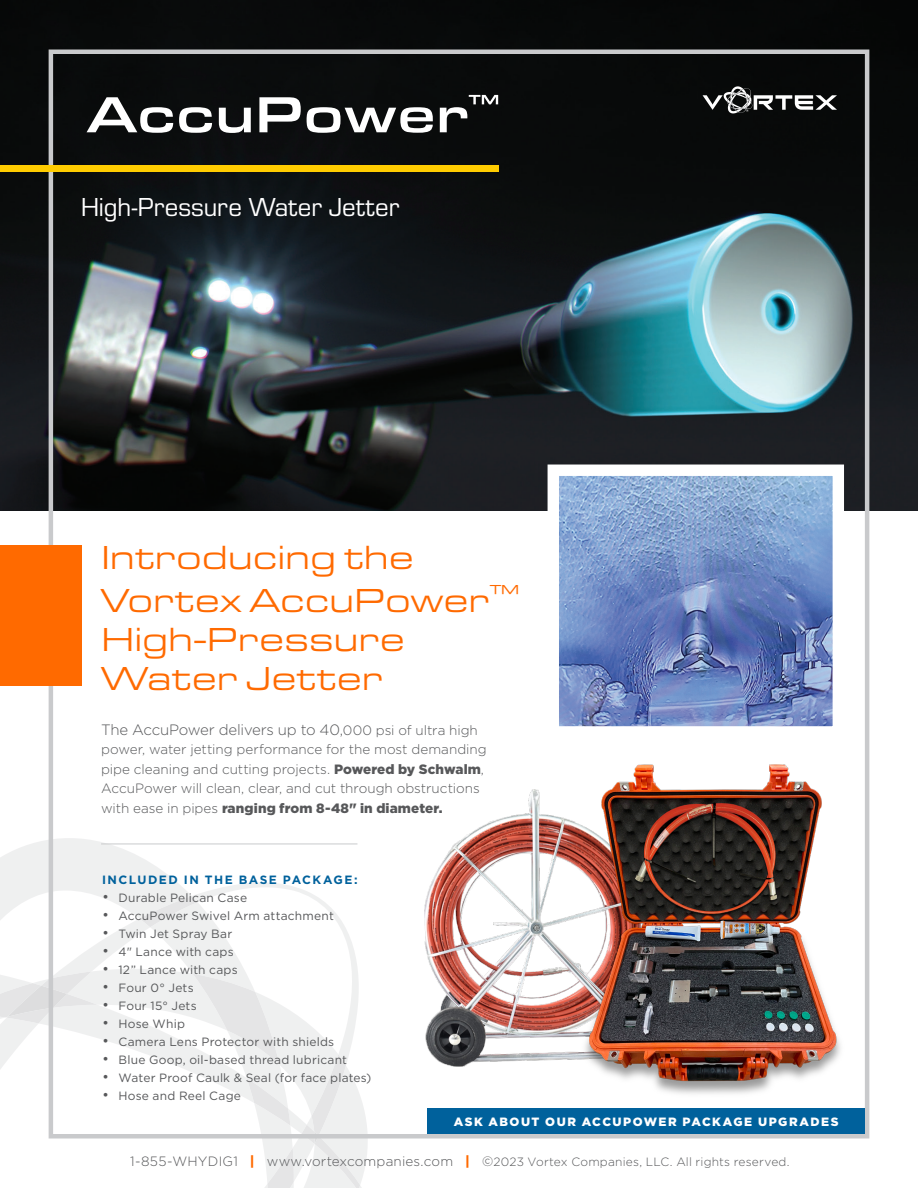
<style>
.page{position:relative;width:918px;height:1188px;background:#fff}
.page>*{position:absolute;margin:0;border:0;box-sizing:border-box;transform-origin:0 0}
.Project_Orange_Headl{font:34.5px/43.2px "Eurostile Ext";color:#ff6a00}
.t1{font:27px "Eurostile";color:#fff}
.Project_Orange_Headl-2{font:300 15px "Gotham";letter-spacing:-.02em;color:#57585a}
.Project_Orange_Headl-3{font:300 13.5px/19.5px "Gotham";color:#57585a}
.t2{font:12px "Gotham";letter-spacing:.015em;color:#57585a}
.t3{font:300 12px "Gotham";letter-spacing:.015em;color:#57585a}
.Copy{font:900 12px "Gotham";letter-spacing:.125em;color:#fff}
.Copy-2{font:700 12px "Gotham";letter-spacing:.125em;color:#00619c}
.s1{font-size:13.5px}
.s2{font-weight:900}
.s3{font-weight:300;font-size:15px}
.s4{font-weight:900;font-size:13.5px;color:#ff6a00}
</style>
<div class="page">
<svg style="left:0;top:840px;width:46px;height:80px;fill:#eff0f0"></svg>
<svg style="left:293px;top:1141px;width:75px;height:47px"></svg>
<svg style="left:0;top:975px;width:293px;height:213px"></svg>
<img style="left:0;top:0;width:918px;height:511px">
<img style="left:46px;top:47px;width:826px;height:1094px">
<svg style="left:703px;top:86px;width:134px;height:27px"></svg>
<div style="left:0;top:545px;width:82px;height:141px;background:#ff6a00"></div>
<div style="left:0;top:165px;width:498px;height:7px;background:#fc0"></div>
<div style="left:427px;top:1108px;width:438px;height:26px;background:#00619c"></div>
<p class="t1" style="left:81px;top:189px;width:320px">High-Pressure Water Jetter</p>
<p class="Project_Orange_Headl" style="left:101px;top:533px;width:420px">Introducing the<br>Vortex AccuPower<sup>™</sup></p>
<p class="Project_Orange_Headl" style="left:101px;top:618px;width:305px;line-height:39px">High-Pressure<br>Water Jetter</p>
<p class="Project_Orange_Headl-2" style="left:101px;top:721px;width:378px">The AccuPower delivers up to 40,<span class="s1">000 psi of ultra high</span></p>
<p class="Project_Orange_Headl-3" style="left:101px;top:740px;width:387px">power, water jetting performance for the most demanding pipe cleaning and cutting projects. <span class="s2">Powered by Schwalm</span>, AccuPower will clean, clear, and cut through obstructions with ease in pipes <span class="s2">ranging from 8-48" in diameter.</span></p>
<p class="Copy-2" style="left:102px;top:872px;width:257px">INCLUDED IN THE BASE PACKAGE:</p>
<p class="t2" style="left:102px;top:890px;width:147px"><span class="s3">•</span> Durable Pelican Case</p>
<p class="t2" style="left:102px;top:908px;width:233px"><span class="s3">•</span> AccuPower Swivel Arm attachment</p>
<p class="t2" style="left:102px;top:926px;width:132px"><span class="s3">•</span> Twin Jet Spray Bar</p>
<p class="t2" style="left:102px;top:944px;width:133px"><span class="s3">•</span> 4" Lance with caps</p>
<p class="t2" style="left:102px;top:962px;width:137px"><span class="s3">•</span> 12” Lance with caps</p>
<p class="t2" style="left:102px;top:980px;width:93px"><span class="s3">•</span> Four 0° Jets</p>
<p class="t2" style="left:102px;top:998px;width:96px"><span class="s3">•</span> Four 15° Jets</p>
<p class="t2" style="left:102px;top:1016px;width:84px"><span class="s3">•</span> Hose Whip</p>
<p class="t2" style="left:102px;top:1034px;width:234px"><span class="s3">•</span> Camera Lens Protector with shields</p>
<p class="t2" style="left:102px;top:1052px;width:247px"><span class="s3">•</span> Blue Goop, oil-based thread lubricant</p>
<p class="t2" style="left:102px;top:1070px;width:271px"><span class="s3">•</span> Water Proof Caulk &amp; Seal (for face plates)</p>
<p class="t2" style="left:102px;top:1088px;width:140px"><span class="s3">•</span> Hose and Reel Cage</p>
<p class="Copy" style="left:454px;top:1113px;width:386px">ASK ABOUT OUR ACCUPOWER PACKAGE UPGRADES</p>
<p class="t3" style="left:130px;top:1156px;width:661px"><span class="s1">1-855-WHYDIG1</span> <span class="s4">|</span> <span class="s1">www.vortexcompanies.com</span> <span class="s4">|</span> <span class="s1">©</span>2023 Vortex Companies, LLC. All rights reserved.</p>
</div>
